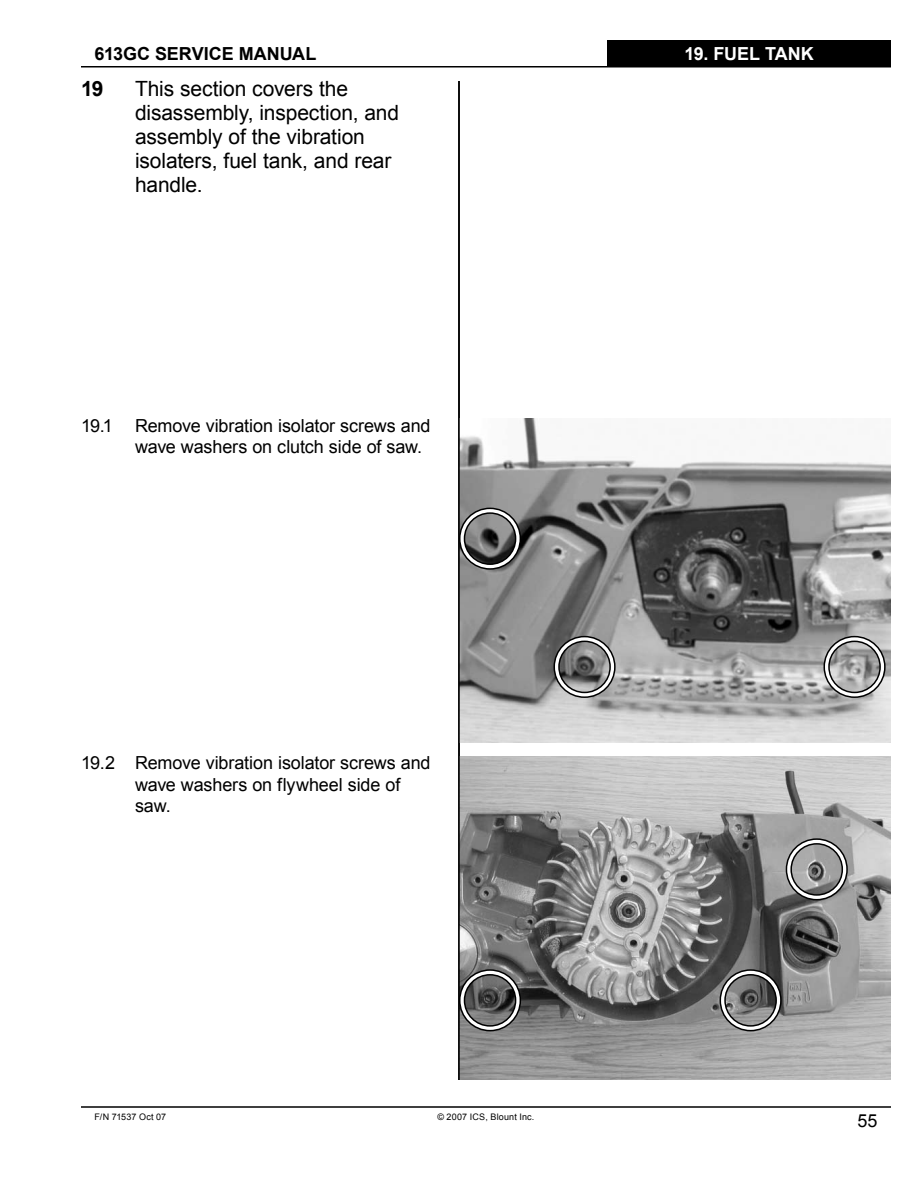
<style>
.page{position:relative;width:918px;height:1188px;background:#fff}
.page>*{position:absolute;margin:0;border:0;box-sizing:border-box;transform-origin:0 0}
.t1{font:21px/24px "Arial";letter-spacing:-.005em;color:#000}
.t2{font:700 21px "Arial";color:#000}
.t3{font:18px/21.6px "Arial";letter-spacing:-.005em;color:#000}
.t4{font:700 18px "Arial";letter-spacing:-.005em;color:#000}
.t5{font:700 18px "Arial";color:#fff}
.t6{font:9px "Arial";letter-spacing:.02em;color:#000}
</style>
<div class="page">
<hr style="left:81px;top:66px;width:810px;height:2px;background:#000">
<hr style="left:81px;top:1106px;width:810px;height:2px;background:#000">
<div style="left:608px;top:40px;width:283px;height:28px;background:#000"></div>
<img style="left:460px;top:418px;width:431px;height:324px">
<img style="left:460px;top:756px;width:431px;height:324px">
<svg style="left:553px;top:635px;width:63px;height:64px;background:#848484"></svg>
<svg style="left:823px;top:635px;width:63px;height:64px;background:#a2a2a2"></svg>
<svg style="left:785px;top:838px;width:64px;height:63px;background:#929292"></svg>
<svg style="left:719px;top:969px;width:63px;height:63px;background:#797979"></svg>
<svg style="left:460px;top:969px;width:62px;height:63px;background:#6d6d6d"></svg>
<hr style="left:458px;top:81px;width:2px;height:999px;background:#000">
<svg style="left:458px;top:507px;width:64px;height:63px;background:#737373"></svg>
<p class="t4" style="left:94px;top:44px;width:223px">613GC SERVICE MANUAL</p>
<p class="t5" style="left:724px;top:44px;width:51px">TIT E</p>
<p class="t5" style="left:685px;top:44px;width:131px">19. FUEL TANK</p>
<p class="t2" style="left:81px;top:77px;width:24px">19</p>
<p class="t1" style="left:135px;top:77px;width:266px">This section covers the disassembly, inspection, and assembly of the vibration isolaters, fuel tank, and rear handle.</p>
<p class="t3" style="left:135px;top:414px;width:297px;text-indent:-54px">19.1 Remove vibration isolator screws and wave washers on clutch side of saw.</p>
<p class="t3" style="left:135px;top:752px;width:297px;text-indent:-54px">19.2 Remove vibration isolator screws and wave washers on flywheel side of saw.</p>
<p class="t6" style="left:94px;top:1112px;width:73px">F/N 71537 Oct 07</p>
<p class="t6" style="left:438px;top:1112px;width:98px">© 2007 ICS, Blount Inc.</p>
<p class="t3" style="left:857px;top:1110px;width:22px">55</p>
</div>
